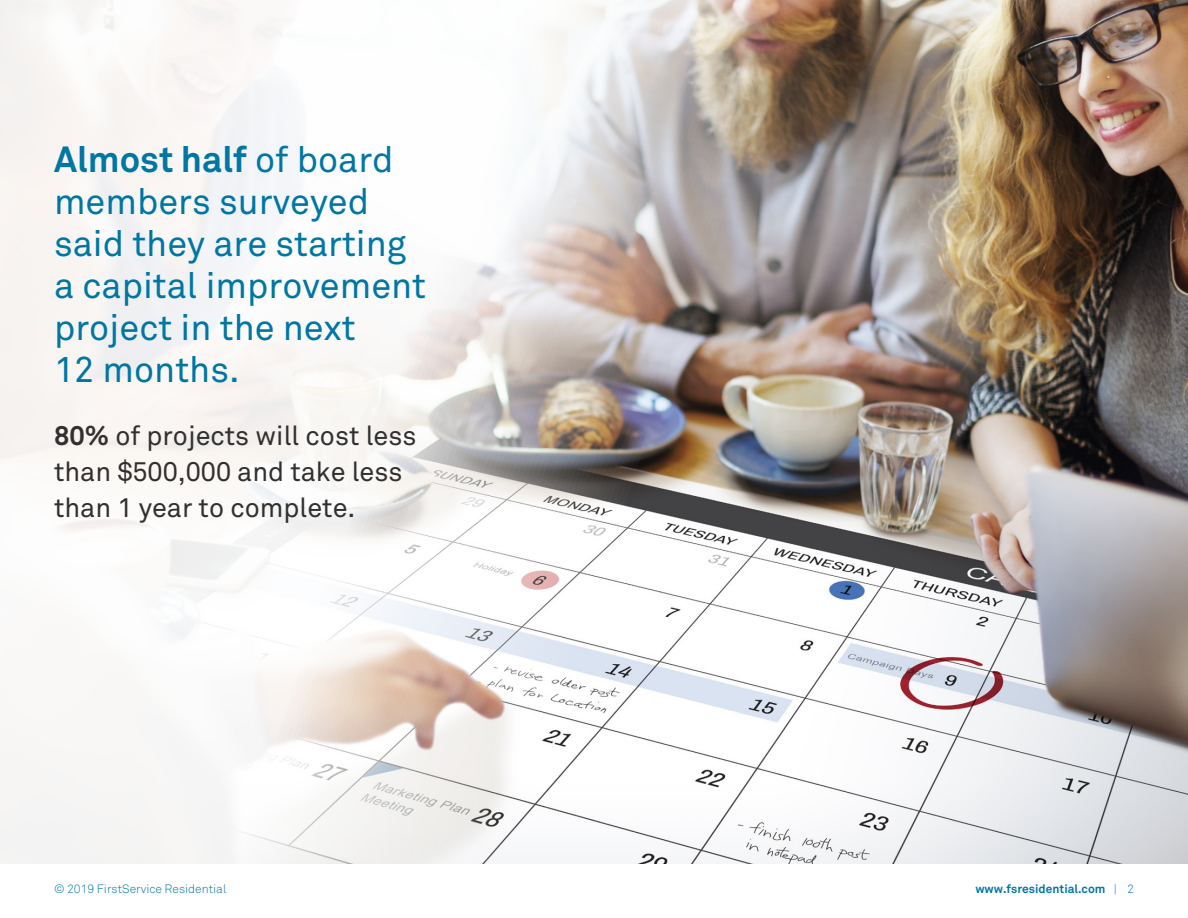
<style>
.page{position:relative;width:1188px;height:918px;background:#fff}
.page>*{position:absolute;margin:0;border:0;box-sizing:border-box;transform-origin:0 0}
.t1{font:36px/42px "Akkurat";color:#0076a3}
.t2{font:27px/36px "Akkurat";color:#312f30}
.t3{font:300 12px "Akkurat";color:#0076a3}
.t4{font:700 12px "Akkurat";color:#0076a3}
.s1{font-weight:700}
.s2{font-weight:300}
</style>
<div class="page">
<img style="left:955px;top:0;width:233px;height:864px">
<img style="left:0;top:0;width:955px;height:864px">
<p class="t1" style="left:54px;top:139px;width:374px"><span class="s1">Almost half</span> of board members surveyed said they are starting a capital improvement project in the next<br>12 months.</p>
<p class="t2" style="left:54px;top:418px;width:364px"><span class="s1">80%</span> of projects will cost less than $500,000 and take less than 1 year to complete.</p>
<p class="t3" style="left:54px;top:882px;width:174px">© 2019 FirstService Residential</p>
<p class="t4" style="left:975px;top:881px;width:160px">www.fsresidential.com <span class="s2">| 2</span></p>
</div>
